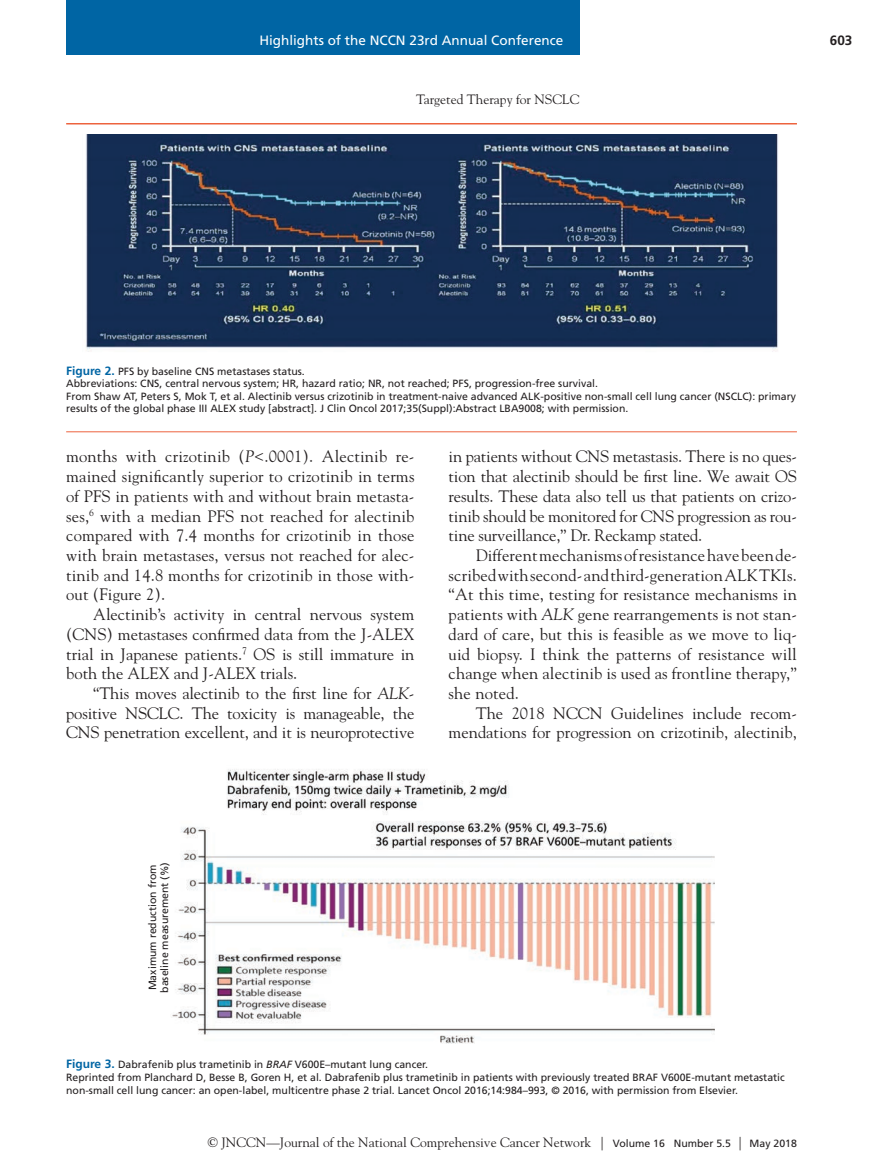
<style>
.page{position:relative;width:878px;height:1175px;background:#fff}
.page>*{position:absolute;margin:0;border:0;box-sizing:border-box;transform-origin:0 0}
.TXT{font:16.5px/19.6px "Goudy Std";color:#231f20;text-align:justify}
.t1{font:13.5px "Goudy Std";color:#231f20}
.t2{font:13.5px "Frutiger LT Std";color:#fff}
.t3{font:700 13.5px "Frutiger LT Std";color:#231f20}
.FN{font:10.5px/12.6px "Frutiger LT Std";color:#231f20}
.TXT-2{font:10.5px/12px "Frutiger LT Std";color:#231f20}
.s1{font-weight:700;font-size:12px;color:#0065a4}
.s2{font-style:italic}
.s3{font-family:"Frutiger LT Std";font-size:10.5px}
</style>
<div class="page">
<div style="left:66px;top:0;width:513px;height:55px;background:#0065a4"></div>
<hr style="left:66px;top:123px;width:730px;height:1px;background:#ed633e">
<img style="left:86px;top:134px;width:692px;height:218px">
<hr style="left:66px;top:431px;width:730px;height:1px;background:#ed633e">
<img style="left:172px;top:769px;width:542px;height:274px">
<p class="t2" style="left:259px;top:32px;width:305px">Highlights of the NCCN 23rd Annual Conference</p>
<p class="t1" style="left:416px;top:91px;width:165px">Targeted Therapy for NSCLC</p>
<p class="t3" style="left:829px;top:32px;width:24px">603</p>
<p class="FN" style="left:66px;top:364px;width:240px"><span class="s1">Figure 2.</span> PFS by baseline CNS metastases status.</p>
<p class="FN" style="left:66px;top:377px;width:533px">Abbreviations: CNS, central nervous system; HR, hazard ratio; NR, not reached; PFS, progression-free survival.</p>
<p class="FN" style="left:66px;top:390px;width:731px">From Shaw AT, Peters S, Mok T, et al. Alectinib versus crizotinib in treatment-naive advanced ALK-positive non-small cell lung cancer (NSCLC): primary results of the global phase III ALEX study [abstract]. J Clin Oncol 2017;35(Suppl):Abstract LBA9008; with permission.</p>
<p class="TXT" style="left:66px;top:447px;width:350px">months with crizotinib (<span class="s2">P</span>&lt;.0001). Alectinib re&shy;mained significantly superior to crizotinib in terms of PFS in patients with and without brain metasta&shy;ses,<sup>6</sup> with a median PFS not reached for alectinib compared with 7.4 months for crizotinib in those with brain metastases, versus not reached for alec&shy;tinib and 14.8 months for crizotinib in those with&shy;out (Figure 2).</p>
<p class="TXT" style="left:66px;top:604px;width:350px;text-indent:27px">Alectinib’s activity in central nervous system (CNS) metastases confirmed data from the J-ALEX trial in Japanese patients.<sup>7</sup> OS is still immature in both the ALEX and J-ALEX trials.</p>
<p class="TXT" style="left:66px;top:683px;width:350px;text-indent:27px">“This moves alectinib to the first line for <span class="s2">ALK&shy;</span>positive NSCLC. The toxicity is manageable, the CNS penetration excellent, and it is neuroprotective</p>
<p class="TXT" style="left:448px;top:447px;width:350px">in patients without CNS metastasis. There is no ques&shy;tion that alectinib should be first line. We await OS results. These data also tell us that patients on crizo&shy;tinib should be monitored for CNS progression as rou&shy;tine surveillance,” Dr. Reckamp stated.</p>
<p class="TXT" style="left:448px;top:545px;width:350px;text-indent:27px">Different mechanisms of resistance have been de&shy;scribed with second- and third-generation ALK TKIs. “At this time, testing for resistance mechanisms in patients with <span class="s2">ALK</span> gene rearrangements is not stan&shy;dard of care, but this is feasible as we move to liq&shy;uid biopsy. I think the patterns of resistance will change when alectinib is used as frontline therapy,” she noted.</p>
<p class="TXT" style="left:448px;top:703px;width:350px;text-align:right">The 2018 NCCN Guidelines include recom&shy;mendations for progression on crizotinib, alectinib,</p>
<p class="TXT-2" style="left:147px;top:992px;width:132px;rotate:-90deg">Maximum reduction from baseline measurement (%)</p>
<p class="FN" style="left:66px;top:1058px;width:363px"><span class="s1">Figure 3.</span> Dabrafenib plus trametinib in <span class="s2">BRAF</span> V600E–mutant lung cancer.</p>
<p class="FN" style="left:66px;top:1071px;width:720px">Reprinted from Planchard D, Besse B, Goren H, et al. Dabrafenib plus trametinib in patients with previously treated BRAF V600E-mutant metastatic non-small cell lung cancer: an open-label, multicentre phase 2 trial. Lancet Oncol 2016;14:984–993, © 2016, with permission from Elsevier.</p>
<p class="t1" style="left:208px;top:1134px;width:590px">© JNCCN—Journal of the National Comprehensive Cancer Network | <span class="s3">Volume 16 Number 5.5</span> | <span class="s3">May 2018</span></p>
</div>
